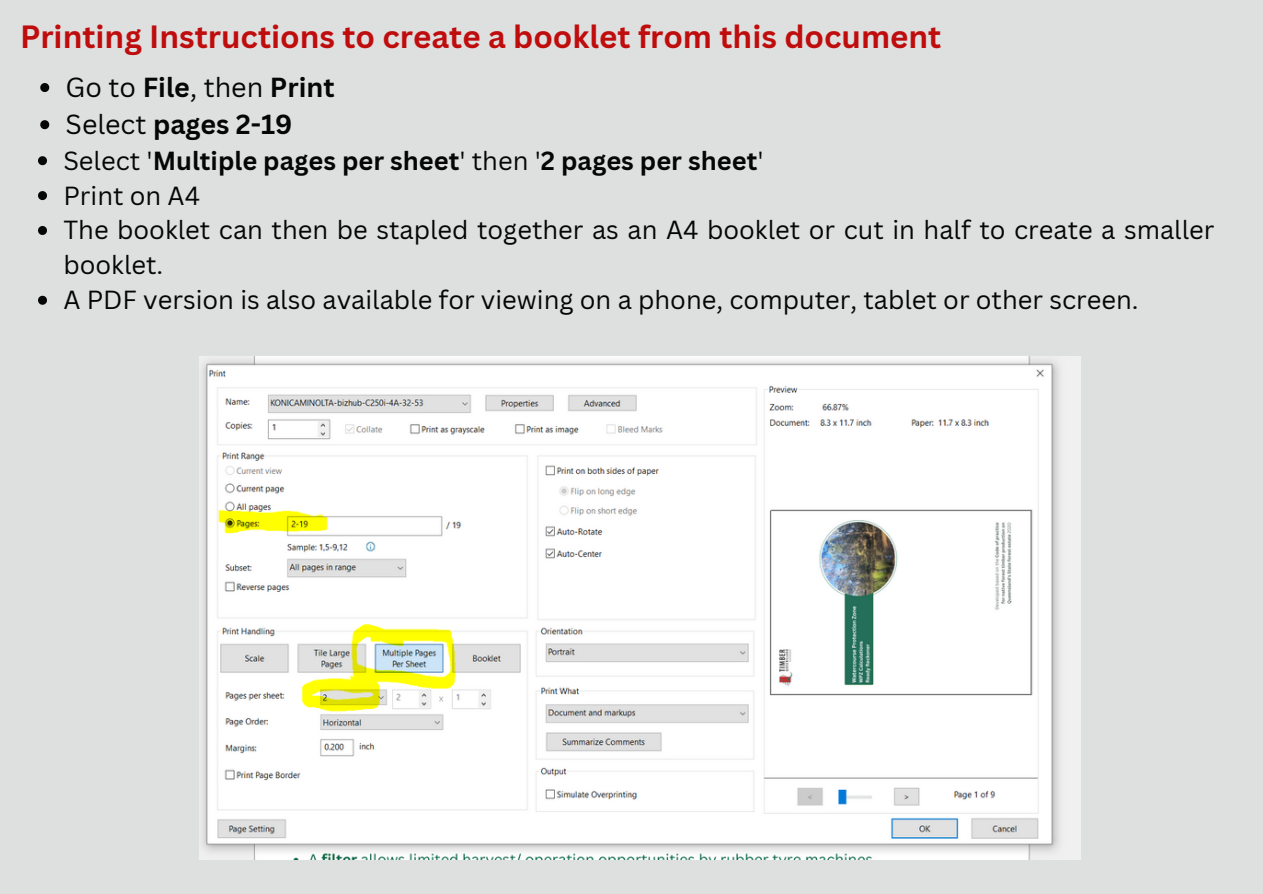
<style>
.page{position:relative;width:1263px;height:894px;background:#fff}
.page>*{position:absolute;margin:0;border:0;box-sizing:border-box;transform-origin:0 0}
.t1{font:700 31.35px "Canva Sans";color:#bf0d0d}
.t2{font:26.85px "Canva Sans";color:#060606}
.t3{font:700 26.85px "Canva Sans";color:#060606}
.t4{font:25.5px/34.8px "Canva Sans";color:#060606}
.t5{font:700 25.5px "Canva Sans";color:#060606}
.s1{font-weight:700}
.s2{font-weight:400}
</style>
<div class="page">
<div style="left:0;top:0;width:1263px;height:893px;background:#dedfdf"></div>
<img style="left:200px;top:357px;width:881px;height:502px">
<svg style="left:40px;top:83px;width:9px;height:9px"></svg>
<svg style="left:40px;top:120px;width:9px;height:9px"></svg>
<svg style="left:38px;top:156px;width:9px;height:9px"></svg>
<svg style="left:38px;top:191px;width:9px;height:9px"></svg>
<svg style="left:38px;top:226px;width:9px;height:9px"></svg>
<svg style="left:38px;top:296px;width:9px;height:9px"></svg>
<p class="t1" style="left:20px;top:14px;width:923px">Printing Instructions to create a booklet from this document</p>
<p class="t2" style="left:66px;top:68px;width:270px">Go to <span class="s1">File</span>, then <span class="s1">Print</span></p>
<p class="t3" style="left:66px;top:105px;width:228px"><span class="s2">Select</span> pages 2-19</p>
<p class="t5" style="left:63px;top:142px;width:702px"><span class="s2">Select '</span>Multiple pages per sheet<span class="s2">' then '</span>2 pages per sheet<span class="s2">'</span></p>
<p class="t4" style="left:63px;top:177px;width:138px">Print on A4</p>
<p class="t4" style="left:63px;top:212px;width:1153px">The booklet can then be stapled together as an A4 booklet or cut in half to create a smaller booklet.</p>
<p class="t4" style="left:63px;top:282px;width:1077px">A PDF version is also available for viewing on a phone, computer, tablet or other screen.</p>
</div>
